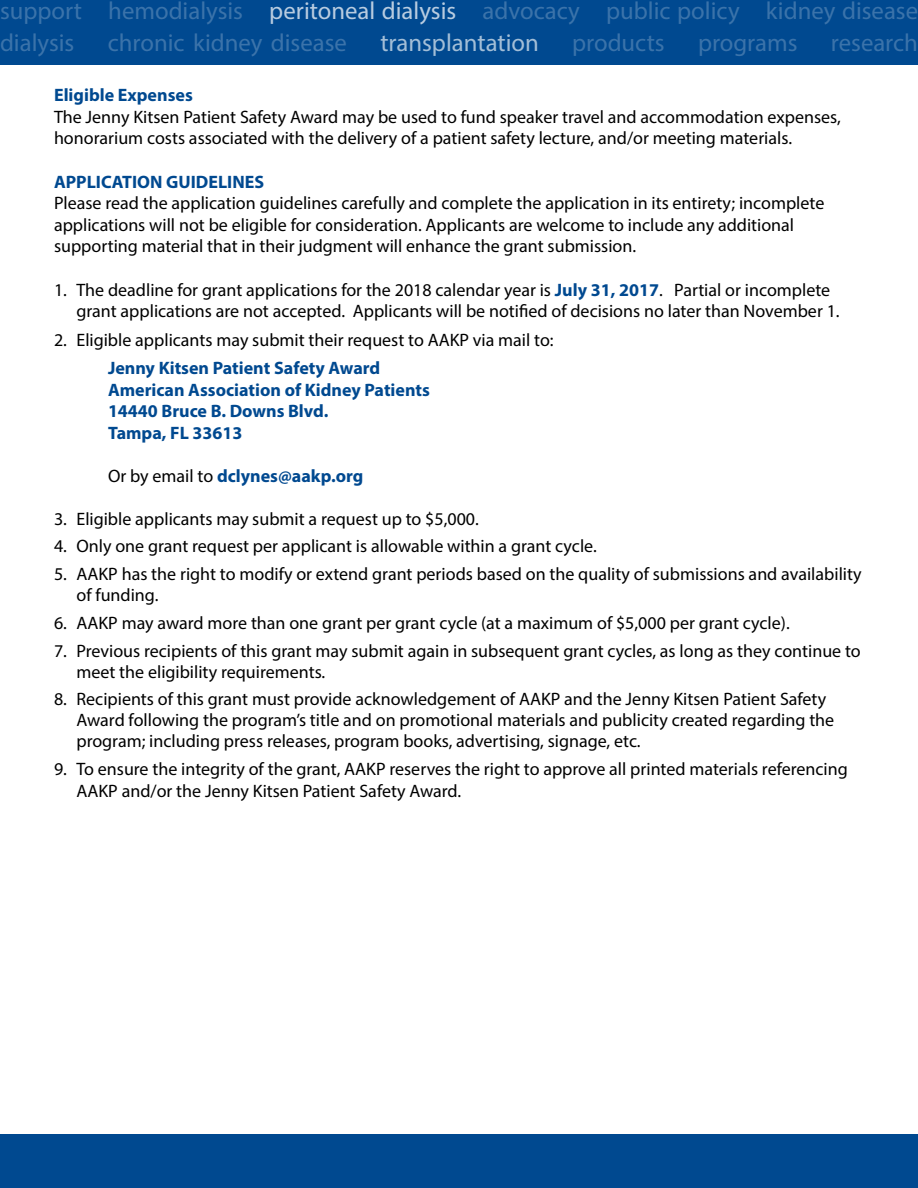
<style>
.page{position:relative;width:918px;height:1188px;background:#fff}
.page>*{position:absolute;margin:0;border:0;box-sizing:border-box;transform-origin:0 0}
.t1{font:24.75px/32px "Myriad Pro";color:#3b73aa}
.t2{font:24.75px "Myriad Pro";color:#a3bed7}
.t3{font:18px/21.6px "Myriad Pro";color:#000}
.t4{font:700 18px/21.6px "Myriad Pro";color:#004990}
.s1{color:#b8cce0}
.s2{font-weight:700;color:#004990}
.s3{font-weight:400;color:#000}
</style>
<div class="page">
<div style="left:0;top:1134px;width:918px;height:54px;background:#004990"></div>
<div style="left:0;top:0;width:918px;height:64px;background:#004990"></div>
<h1 class="t1" style="left:0;top:-6px;width:920px">support hemodialysis <span class="s1">peritoneal dialysis</span> advocacy public policy kidney disease dialysis</h1>
<h1 class="t1" style="left:108px;top:26px;width:241px">chronic kidney disease</h1>
<h1 class="t2" style="left:380px;top:27px;width:160px">transplantation</h1>
<h1 class="t1" style="left:572px;top:26px;width:94px">products</h1>
<h1 class="t1" style="left:698px;top:26px;width:101px">programs</h1>
<h1 class="t1" style="left:831px;top:26px;width:89px">research</h1>
<p class="t4" style="left:54px;top:84px;width:140px">Eligible Expenses</p>
<p class="t3" style="left:54px;top:106px;width:788px">The Jenny Kitsen Patient Safety Award may be used to fund speaker travel and accommodation expenses, honorarium costs associated with the delivery of a patient safety lecture, and/or meeting materials.</p>
<p class="t4" style="left:54px;top:170px;width:212px">APPLICATION GUIDELINES</p>
<p class="t3" style="left:54px;top:192px;width:772px">Please read the application guidelines carefully and complete the application in its entirety; incomplete applications will not be eligible for consideration. Applicants are welcome to include any additional supporting material that in their judgment will enhance the grant submission.</p>
<p class="t3" style="left:76px;top:279px;width:765px;text-indent:-22px">1. The deadline for grant applications for the 2018 calendar year is <span class="s2">July 31, 2017</span>. Partial or incomplete grant applications are not accepted. Applicants will be notified of decisions no later than November 1.</p>
<p class="t3" style="left:54px;top:328px;width:501px">2. Eligible applicants may submit their request to AAKP via mail to:</p>
<p class="t4" style="left:108px;top:356px;width:323px">Jenny Kitsen Patient Safety Award<br>American Association of Kidney Patients<br>14440 Bruce B. Downs Blvd.<br>Tampa, FL 33613</p>
<p class="t4" style="left:108px;top:464px;width:257px"><span class="s3">Or by email to</span> dclynes@aakp.org</p>
<p class="t3" style="left:54px;top:507px;width:426px">3. Eligible applicants may submit a request up to $5,000.</p>
<p class="t3" style="left:54px;top:535px;width:544px">4. Only one grant request per applicant is allowable within a grant cycle.</p>
<p class="t3" style="left:76px;top:563px;width:787px;line-height:21px;text-indent:-22px">5. AAKP has the right to modify or extend grant periods based on the quality of submissions and availability of funding.</p>
<p class="t3" style="left:54px;top:612px;width:737px">6. AAKP may award more than one grant per grant cycle (at a maximum of $5,000 per grant cycle).</p>
<p class="t3" style="left:76px;top:640px;width:786px;line-height:21px;text-indent:-22px">7. Previous recipients of this grant may submit again in subsequent grant cycles, as long as they continue to meet the eligibility requirements.</p>
<p class="t3" style="left:76px;top:689px;width:759px;line-height:21px;text-indent:-22px">8. Recipients of this grant must provide acknowledgement of AAKP and the Jenny Kitsen Patient Safety<br>Award following the program’s title and on promotional materials and publicity created regarding the program; including press releases, program books, advertising, signage, etc.</p>
<p class="t3" style="left:76px;top:758px;width:773px;text-indent:-22px">9. To ensure the integrity of the grant, AAKP reserves the right to approve all printed materials referencing<br>AAKP and/or the Jenny Kitsen Patient Safety Award.</p>
</div>
